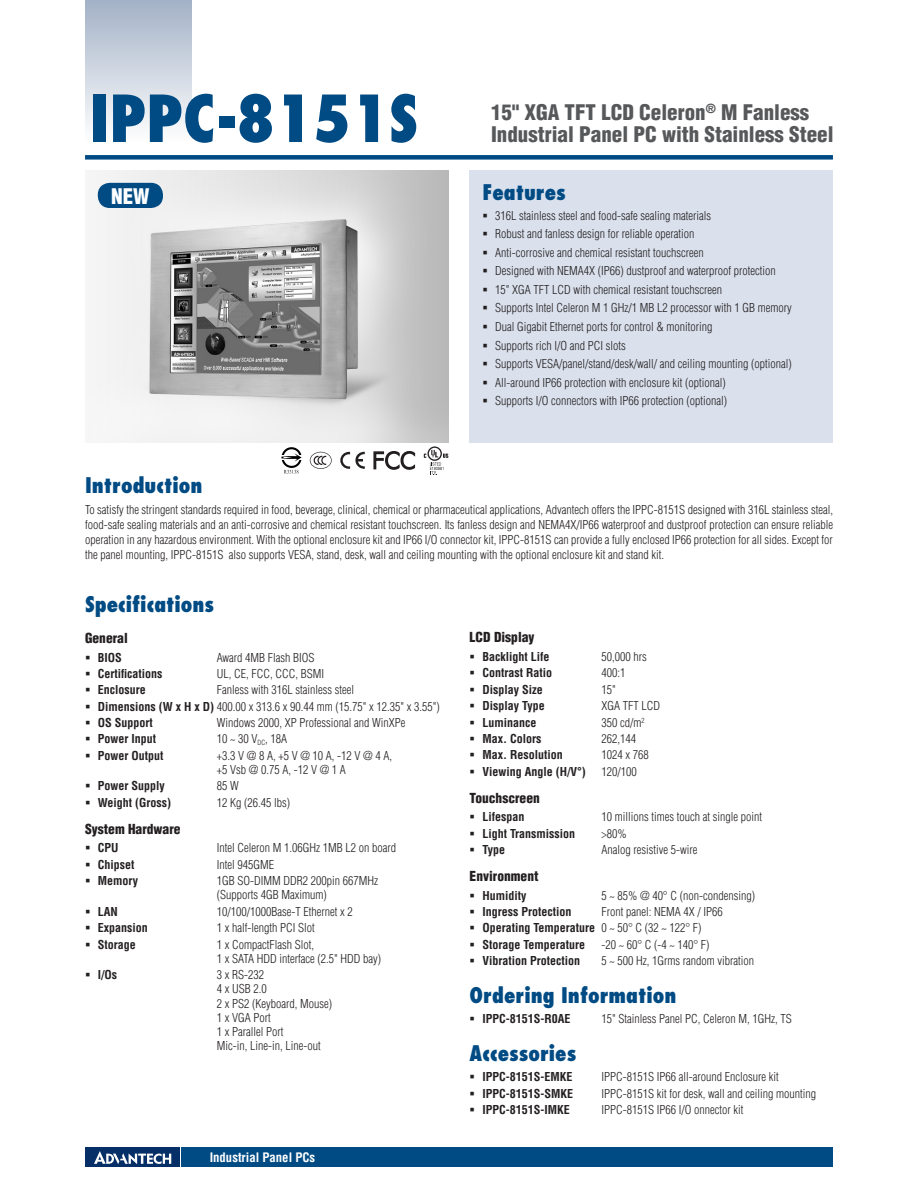
<style>
.page{position:relative;width:918px;height:1188px;background:#fff}
.page>*{position:absolute;margin:0;border:0;box-sizing:border-box;transform-origin:0 0}
.DS_Model_Name_1P{font:800 condensed 63px "Futura";color:#004b84}
.DS_Paragraph_Header{font:800 condensed 21px "Futura";color:#004b84}
.DS_Headline-1P{font:900 condensed 21px/22.5px "Helvetica";color:#57585a}
.DS_Model_Name_1P-2{font:900 condensed 21px "Helvetica";color:#fff}
.DS_Paragraph_Subhead{font:900 condensed 13.5px "Helvetica";color:#231f20}
.DS_www{font:700 condensed 12.75px "Helvetica";color:#fff}
.DS_Spec_Data{font:300 condensed 12px/14.2px "Helvetica";color:#231f20}
.DS_Body_Text{font:300 condensed 12px/15px "Helvetica";color:#231f20;text-align:justify}
.DS_Feature{font:300 condensed 12px "Helvetica";color:#231f20}
.DS_Spec_Data-2{font:700 condensed 12px "Helvetica";color:#231f20}
.s1{font-weight:700}
.s2{font-weight:300}
</style>
<div class="page">
<div style="left:85px;top:155px;width:748px;height:5px;background:#004b84"></div>
<div style="left:85px;top:0;width:106px;height:143px;background:linear-gradient(to bottom,#a3b2c7,#fefeff)"></div>
<div style="left:182px;top:1147px;width:651px;height:20px;background:#004b84"></div>
<div style="left:85px;top:1147px;width:95px;height:20px;background:#072f67"></div>
<svg style="left:94px;top:1151px;width:77px;height:13px"></svg>
<div style="left:470px;top:170px;width:363px;height:272px;background:#dae1ed"></div>
<img style="left:97px;top:170px;width:351px;height:272px">
<div style="left:98px;top:183px;width:65px;height:25px;background:#004b84;border-radius:12px"></div>
<svg style="left:310px;top:452px;width:22px;height:17px"></svg>
<svg style="left:373px;top:451px;width:42px;height:18px"></svg>
<svg style="left:340px;top:452px;width:25px;height:17px"></svg>
<svg style="left:424px;top:446px;width:24px;height:29px"></svg>
<svg style="left:281px;top:447px;width:21px;height:27px"></svg>
<p class="DS_Model_Name_1P" style="left:89px;top:78px;width:331px">IPPC-8151S</p>
<p class="DS_Headline-1P" style="left:491px;top:100px;width:344px">15" XGA TFT LCD Celeron<sup>®</sup> M Fanless<br>Industrial Panel PC with Stainless Steel</p>
<p class="DS_Model_Name_1P-2" style="left:111px;top:183px;width:40px">NEW</p>
<p class="DS_Paragraph_Header" style="left:482px;top:178px;width:85px">Features</p>
<p class="DS_Feature" style="left:495px;top:209px;width:217px">316L stainless steel and food-safe sealing materials</p>
<p class="DS_Feature" style="left:495px;top:227px;width:201px">Robust and fanless design for reliable operation</p>
<p class="DS_Feature" style="left:495px;top:246px;width:210px">Anti-corrosive and chemical resistant touchscreen</p>
<p class="DS_Feature" style="left:495px;top:264px;width:282px">Designed with NEMA4X (IP66) dustproof and waterproof protection</p>
<p class="DS_Feature" style="left:495px;top:283px;width:228px">15" XGA TFT LCD with chemical resistant touchscreen</p>
<p class="DS_Feature" style="left:495px;top:301px;width:298px">Supports Intel Celeron M 1 GHz/1 MB L2 processor with 1 GB memory</p>
<p class="DS_Feature" style="left:495px;top:320px;width:219px">Dual Gigabit Ethernet ports for control &amp; monitoring</p>
<p class="DS_Feature" style="left:495px;top:338px;width:132px">Supports rich I/O and PCI slots</p>
<p class="DS_Feature" style="left:495px;top:357px;width:298px">Supports VESA/panel/stand/desk/wall/ and ceiling mounting (optional)</p>
<p class="DS_Feature" style="left:495px;top:375px;width:232px">All-around IP66 protection with enclosure kit (optional)</p>
<p class="DS_Feature" style="left:495px;top:394px;width:233px">Supports I/O connectors with IP66 protection (optional)</p>
<p class="DS_Paragraph_Header" style="left:85px;top:472px;width:119px">Introduction</p>
<p class="DS_Body_Text" style="left:85px;top:503px;width:749px">To satisfy the stringent standards required in food, beverage, clinical, chemical or pharmaceutical applications, Advantech offers the IPPC-8151S designed with 316L stainless steal, food-safe sealing materials and an anti-corrosive and chemical resistant touchscreen. Its fanless design and NEMA4X/IP66 waterproof and dustproof protection can ensure reliable operation in any hazardous environment. With the optional enclosure kit and IP66 I/O connector kit, IPPC-8151S can provide a fully enclosed IP66 protection for all sides. Except for the panel mounting, IPPC-8151S also supports VESA, stand, desk, wall and ceiling mounting with the optional enclosure kit and stand kit.</p>
<p class="DS_Paragraph_Header" style="left:85px;top:590px;width:131px">Specifications</p>
<p class="DS_Paragraph_Subhead" style="left:85px;top:630px;width:44px">General</p>
<p class="DS_Spec_Data-2" style="left:98px;top:650px;width:26px">BIOS</p>
<p class="DS_Spec_Data" style="left:217px;top:650px;width:99px">Award 4MB Flash BIOS</p>
<p class="DS_Spec_Data-2" style="left:98px;top:666px;width:66px">Certifications</p>
<p class="DS_Spec_Data" style="left:217px;top:666px;width:109px">UL, CE, FCC, CCC, BSMI</p>
<p class="DS_Spec_Data-2" style="left:98px;top:683px;width:49px">Enclosure</p>
<p class="DS_Spec_Data" style="left:217px;top:683px;width:139px">Fanless with 316L stainless steel</p>
<p class="DS_Spec_Data" style="left:98px;top:699px;width:344px"><span class="s1">Dimensions (W x H x D)</span> 400.00 x 313.6 x 90.44 mm (15.75" x 12.35" x 3.55")</p>
<p class="DS_Spec_Data-2" style="left:98px;top:715px;width:57px">OS Support</p>
<p class="DS_Spec_Data" style="left:217px;top:715px;width:190px">Windows 2000, XP Professional and WinXPe</p>
<p class="DS_Spec_Data-2" style="left:98px;top:732px;width:60px">Power Input</p>
<p class="DS_Spec_Data" style="left:217px;top:732px;width:72px">10 ~ 30 V<sub>DC</sub>, 18A</p>
<p class="DS_Spec_Data-2" style="left:98px;top:748px;width:67px">Power Output</p>
<p class="DS_Spec_Data" style="left:217px;top:748px;width:177px">+3.3 V @ 8 A, +5 V @ 10 A, -12 V @ 4 A, +5 Vsb @ 0.75 A, -12 V @ 1 A</p>
<p class="DS_Spec_Data-2" style="left:98px;top:779px;width:69px">Power Supply</p>
<p class="DS_Spec_Data" style="left:217px;top:779px;width:23px">85 W</p>
<p class="DS_Spec_Data-2" style="left:98px;top:795px;width:75px">Weight (Gross)</p>
<p class="DS_Spec_Data" style="left:217px;top:795px;width:75px">12 Kg (26.45 lbs)</p>
<p class="DS_Paragraph_Subhead" style="left:85px;top:821px;width:97px">System Hardware</p>
<p class="DS_Spec_Data-2" style="left:98px;top:841px;width:22px">CPU</p>
<p class="DS_Spec_Data" style="left:217px;top:841px;width:181px">Intel Celeron M 1.06GHz 1MB L2 on board</p>
<p class="DS_Spec_Data-2" style="left:98px;top:857px;width:38px">Chipset</p>
<p class="DS_Spec_Data" style="left:217px;top:857px;width:59px">Intel 945GME</p>
<p class="DS_Spec_Data-2" style="left:98px;top:874px;width:42px">Memory</p>
<p class="DS_Spec_Data" style="left:217px;top:874px;width:163px">1GB SO-DIMM DDR2 200pin 667MHz (Supports 4GB Maximum)</p>
<p class="DS_Spec_Data-2" style="left:98px;top:904px;width:22px">LAN</p>
<p class="DS_Spec_Data" style="left:217px;top:904px;width:137px">10/100/1000Base-T Ethernet x 2</p>
<p class="DS_Spec_Data-2" style="left:98px;top:921px;width:51px">Expansion</p>
<p class="DS_Spec_Data" style="left:217px;top:921px;width:99px">1 x half-length PCI Slot</p>
<p class="DS_Spec_Data-2" style="left:98px;top:937px;width:40px">Storage</p>
<p class="DS_Spec_Data" style="left:217px;top:937px;width:166px">1 x CompactFlash Slot,<br>1 x SATA HDD interface (2.5" HDD bay)</p>
<p class="DS_Spec_Data-2" style="left:98px;top:968px;width:21px">I/Os</p>
<p class="DS_Spec_Data" style="left:217px;top:968px;width:117px">3 x RS-232<br>4 x USB 2.0<br>2 x PS2 (Keyboard, Mouse)<br>1 x VGA Port<br>1 x Parallel Port<br>Mic-in, Line-in, Line-out</p>
<p class="DS_Paragraph_Subhead" style="left:470px;top:629px;width:66px">LCD Display</p>
<p class="DS_Spec_Data-2" style="left:482px;top:649px;width:69px">Backlight Life</p>
<p class="DS_Spec_Data" style="left:601px;top:649px;width:47px">50,000 hrs</p>
<p class="DS_Spec_Data-2" style="left:482px;top:666px;width:71px">Contrast Ratio</p>
<p class="DS_Spec_Data" style="left:601px;top:666px;width:25px">400:1</p>
<p class="DS_Spec_Data-2" style="left:482px;top:682px;width:62px">Display Size</p>
<p class="DS_Spec_Data" style="left:601px;top:682px;width:16px">15"</p>
<p class="DS_Spec_Data-2" style="left:482px;top:698px;width:64px">Display Type</p>
<p class="DS_Spec_Data" style="left:601px;top:699px;width:60px">XGA TFT LCD</p>
<p class="DS_Spec_Data-2" style="left:482px;top:715px;width:55px">Luminance</p>
<p class="DS_Spec_Data" style="left:601px;top:715px;width:45px">350 cd/m<sup>2</sup></p>
<p class="DS_Spec_Data-2" style="left:482px;top:731px;width:60px">Max. Colors</p>
<p class="DS_Spec_Data" style="left:601px;top:731px;width:36px">262,144</p>
<p class="DS_Spec_Data-2" style="left:482px;top:748px;width:82px">Max. Resolution</p>
<p class="DS_Spec_Data" style="left:601px;top:748px;width:49px">1024 x 768</p>
<p class="DS_Spec_Data-2" style="left:482px;top:764px;width:105px">Viewing Angle (H/V°)</p>
<p class="DS_Spec_Data" style="left:601px;top:764px;width:37px">120/100</p>
<p class="DS_Paragraph_Subhead" style="left:470px;top:789px;width:72px">Touchscreen</p>
<p class="DS_Spec_Data-2" style="left:482px;top:810px;width:43px">Lifespan</p>
<p class="DS_Spec_Data" style="left:601px;top:810px;width:162px">10 millions times touch at single point</p>
<p class="DS_Spec_Data-2" style="left:482px;top:826px;width:94px">Light Transmission</p>
<p class="DS_Spec_Data" style="left:601px;top:826px;width:27px">&gt;80%</p>
<p class="DS_Spec_Data-2" style="left:482px;top:842px;width:24px">Type</p>
<p class="DS_Spec_Data" style="left:601px;top:842px;width:97px">Analog resistive 5-wire</p>
<p class="DS_Paragraph_Subhead" style="left:470px;top:868px;width:70px">Environment</p>
<p class="DS_Spec_Data-2" style="left:482px;top:888px;width:46px">Humidity</p>
<p class="DS_Spec_Data" style="left:601px;top:888px;width:155px">5 ~ 85% @ 40° C (non-condensing)</p>
<p class="DS_Spec_Data-2" style="left:482px;top:904px;width:90px">Ingress Protection</p>
<p class="DS_Spec_Data" style="left:601px;top:904px;width:123px">Front panel: NEMA 4X / IP66</p>
<p class="DS_Spec_Data-2" style="left:482px;top:921px;width:221px">Operating Temperature <span class="s2">0 ~ 50° C (32 ~ 122° F)</span></p>
<p class="DS_Spec_Data-2" style="left:482px;top:937px;width:104px">Storage Temperature</p>
<p class="DS_Spec_Data" style="left:601px;top:937px;width:110px">-20 ~ 60° C (-4 ~ 140° F)</p>
<p class="DS_Spec_Data-2" style="left:482px;top:953px;width:99px">Vibration Protection</p>
<p class="DS_Spec_Data" style="left:601px;top:954px;width:154px">5 ~ 500 Hz, 1Grms random vibration</p>
<p class="DS_Paragraph_Header" style="left:470px;top:981px;width:208px">Ordering Information</p>
<p class="DS_Spec_Data-2" style="left:482px;top:1011px;width:90px">IPPC-8151S-R0AE</p>
<p class="DS_Spec_Data" style="left:601px;top:1012px;width:192px">15" Stainless Panel PC, Celeron M, 1GHz, TS</p>
<p class="DS_Paragraph_Header" style="left:470px;top:1039px;width:108px">Accessories</p>
<p class="DS_Spec_Data-2" style="left:482px;top:1070px;width:92px">IPPC-8151S-EMKE</p>
<p class="DS_Spec_Data" style="left:601px;top:1070px;width:179px">IPPC-8151S IP66 all-around Enclosure kit</p>
<p class="DS_Spec_Data-2" style="left:482px;top:1086px;width:92px">IPPC-8151S-SMKE</p>
<p class="DS_Spec_Data" style="left:601px;top:1086px;width:216px">IPPC-8151S kit for desk, wall and ceiling mounting</p>
<p class="DS_Spec_Data-2" style="left:482px;top:1102px;width:89px">IPPC-8151S-IMKE</p>
<p class="DS_Spec_Data" style="left:601px;top:1102px;width:143px">IPPC-8151S IP66 I/O onnector kit</p>
<p class="DS_www" style="left:210px;top:1150px;width:107px">Industrial Panel PCs</p>
</div>
